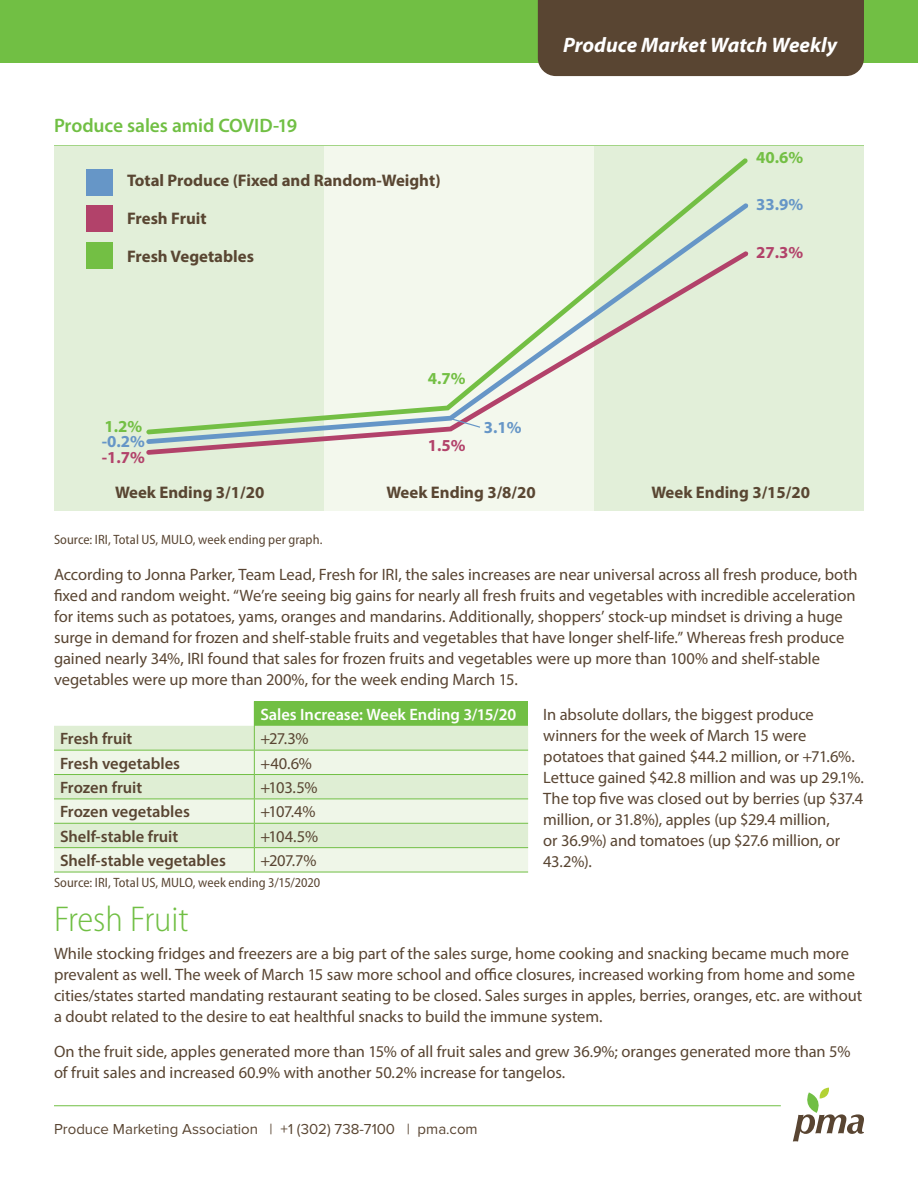
<style>
.page{position:relative;width:918px;height:1188px;background:#fff}
.page>*{position:absolute;margin:0;border:0;box-sizing:border-box;transform-origin:0 0}
.t1{font:300 semi-condensed 36px "Myriad Pro";color:#71bf44}
.Body{font:italic 700 21px "Myriad Pro";color:#fff}
.Table_Header{font:600 19.5px "Myriad Pro";letter-spacing:-.005em;color:#71bf44}
.t2{font:700 16.8px "Myriad Pro";color:#594632}
.t3{font:700 16.8px "Myriad Pro";color:#6696c7}
.t4{font:700 16.8px "Myriad Pro";color:#b2426a}
.t5{font:700 16.8px "Myriad Pro";color:#73bf44}
.Body-2{font:16.5px/21px "Myriad Pro";letter-spacing:-.005em;color:#594532}
.Body-3{font:600 16.5px "Myriad Pro";color:#594532}
.Body-4{font:600 16.5px "Myriad Pro";color:#fff}
.t6{font:15px "Proxima Nova";color:#594532}
.disclaimer{font:semi-condensed 13.5px "Myriad Pro";letter-spacing:.005em;color:#594532}
</style>
<div class="page">
<div style="left:0;top:0;width:918px;height:63px;background:#71bf44"></div>
<svg style="left:793px;top:1088px;width:71px;height:54px"></svg>
<hr style="left:54px;top:145px;width:810px;height:1px;background:#71bf44">
<div style="left:538px;top:0;width:326px;height:76px;background:#594532"></div>
<div style="left:54px;top:146px;width:270px;height:364px;background:#e2efd9"></div>
<div style="left:324px;top:146px;width:270px;height:364px;background:#f3f8ed"></div>
<div style="left:594px;top:146px;width:270px;height:364px;background:#e2efd9"></div>
<div style="left:86px;top:169px;width:27px;height:27px;background:#6696c7"></div>
<div style="left:86px;top:206px;width:27px;height:26px;background:#b2426a"></div>
<div style="left:86px;top:242px;width:27px;height:27px;background:#73bf44"></div>
<svg style="left:633px;top:203px;width:116px;height:48px"></svg>
<svg style="left:146px;top:251px;width:603px;height:204px"></svg>
<svg style="left:451px;top:418px;width:29px;height:10px"></svg>
<hr style="left:54px;top:1105px;width:727px;height:1px;background:#71bf44">
<div style="left:254px;top:701px;width:274px;height:25px;background:#71bf44"></div>
<div style="left:54px;top:726px;width:474px;height:24px;background:#dfeed4"></div>
<svg style="left:54px;top:751px;width:474px;height:121px;background:#e7f2dd"></svg>
<hr style="left:54px;top:750px;width:200px;height:1px;background:#71bf44">
<hr style="left:254px;top:750px;width:274px;height:1px;background:#71bf44">
<hr style="left:54px;top:774px;width:200px;height:1px;background:#71bf44">
<hr style="left:254px;top:774px;width:274px;height:1px;background:#71bf44">
<hr style="left:54px;top:799px;width:200px;height:1px;background:#71bf44">
<hr style="left:254px;top:799px;width:274px;height:1px;background:#71bf44">
<hr style="left:54px;top:823px;width:200px;height:1px;background:#71bf44">
<hr style="left:254px;top:823px;width:274px;height:1px;background:#71bf44">
<hr style="left:54px;top:847px;width:200px;height:1px;background:#71bf44">
<hr style="left:254px;top:847px;width:274px;height:1px;background:#71bf44">
<hr style="left:54px;top:872px;width:200px;height:1px;background:#71bf44">
<hr style="left:254px;top:872px;width:274px;height:1px;background:#71bf44">
<svg style="left:254px;top:726px;width:1px;height:146px"></svg>
<p class="Table_Header" style="left:54px;top:113px;width:245px">Produce sales amid COVID-19</p>
<p class="t2" style="left:127px;top:169px;width:315px">Total Produce (Fixed and Random-Weight)</p>
<p class="t2" style="left:127px;top:207px;width:81px">Fresh Fruit</p>
<p class="t2" style="left:127px;top:246px;width:128px">Fresh Vegetables</p>
<p class="Body" style="left:563px;top:32px;width:276px">Produce Market Watch Weekly</p>
<p class="t5" style="left:756px;top:146px;width:49px">40.6%</p>
<p class="t3" style="left:756px;top:193px;width:49px">33.9%</p>
<p class="t4" style="left:756px;top:241px;width:49px">27.3%</p>
<p class="t5" style="left:105px;top:415px;width:39px">1.2%</p>
<p class="t5" style="left:428px;top:367px;width:39px">4.7%</p>
<p class="t3" style="left:102px;top:431px;width:45px">-0.2%</p>
<p class="t4" style="left:428px;top:434px;width:39px">1.5%</p>
<p class="t4" style="left:102px;top:446px;width:45px">-1.7%</p>
<p class="t3" style="left:484px;top:416px;width:39px">3.1%</p>
<p class="t2" style="left:115px;top:481px;width:151px">Week Ending 3/1/20</p>
<p class="t2" style="left:386px;top:481px;width:151px">Week Ending 3/8/20</p>
<p class="t2" style="left:651px;top:481px;width:160px">Week Ending 3/15/20</p>
<p class="disclaimer" style="left:54px;top:533px;width:270px">Source: IRI, Total US, MULO, week ending per graph.</p>
<p class="Body-2" style="left:54px;top:564px;width:805px">According to Jonna Parker, Team Lead, Fresh for IRI, the sales increases are near universal across all fresh produce, both fixed and random weight. “We’re seeing big gains for nearly all fresh fruits and vegetables with incredible acceleration for items such as potatoes, yams, oranges and mandarins. Additionally, shoppers’ stock-up mindset is driving a huge surge in demand for frozen and shelf-stable fruits and vegetables that have longer shelf-life.” Whereas fresh produce gained nearly 34%, IRI found that sales for frozen fruits and vegetables were up more than 100% and shelf-stable vegetables were up more than 200%, for the week ending March 15.</p>
<p class="Body-2" style="left:543px;top:704px;width:322px">In absolute dollars, the biggest produce winners for the week of March 15 were potatoes that gained $44.2 million, or +71.6%.<br>Lettuce gained $42.8 million and was up 29.1%.<br>The top five was closed out by berries (up $37.4 million, or 31.8%), apples (up $29.4 million,<br>or 36.9%) and tomatoes (up $27.6 million, or 43.2%).</p>
<h2 class="t1" style="left:54px;top:898px;width:136px">Fresh Fruit</h2>
<p class="Body-2" style="left:54px;top:943px;width:810px">While stocking fridges and freezers are a big part of the sales surge, home cooking and snacking became much more prevalent as well. The week of March 15 saw more school and office closures, increased working from home and some cities/states started mandating restaurant seating to be closed. Sales surges in apples, berries, oranges, etc. are without a doubt related to the desire to eat healthful snacks to build the immune system.</p>
<p class="Body-2" style="left:54px;top:1040px;width:798px">On the fruit side, apples generated more than 15% of all fruit sales and grew 36.9%; oranges generated more than 5% of fruit sales and increased 60.9% with another 50.2% increase for tangelos.</p>
<p class="Body-4" style="left:260px;top:704px;width:257px">Sales Increase: Week Ending 3/15/20</p>
<p class="Body-3" style="left:60px;top:728px;width:74px">Fresh fruit</p>
<p class="Body-2" style="left:260px;top:728px;width:50px">+27.3%</p>
<p class="Body-3" style="left:60px;top:752px;width:122px">Fresh vegetables</p>
<p class="Body-2" style="left:260px;top:752px;width:53px">+40.6%</p>
<p class="Body-3" style="left:60px;top:777px;width:84px">Frozen fruit</p>
<p class="Body-2" style="left:260px;top:777px;width:59px">+103.5%</p>
<p class="Body-3" style="left:60px;top:801px;width:131px">Frozen vegetables</p>
<p class="Body-2" style="left:260px;top:801px;width:57px">+107.4%</p>
<p class="Body-3" style="left:60px;top:826px;width:120px">Shelf-stable fruit</p>
<p class="Body-2" style="left:260px;top:825px;width:59px">+104.5%</p>
<p class="Body-3" style="left:60px;top:850px;width:167px">Shelf-stable vegetables</p>
<p class="Body-2" style="left:260px;top:850px;width:58px">+207.7%</p>
<p class="disclaimer" style="left:54px;top:876px;width:268px">Source: IRI, Total US, MULO, week ending 3/15/2020</p>
<p class="t6" style="left:54px;top:1118px;width:425px">Produce Marketing Association | +1 (302) 738-7100 | pma.com</p>
</div>
